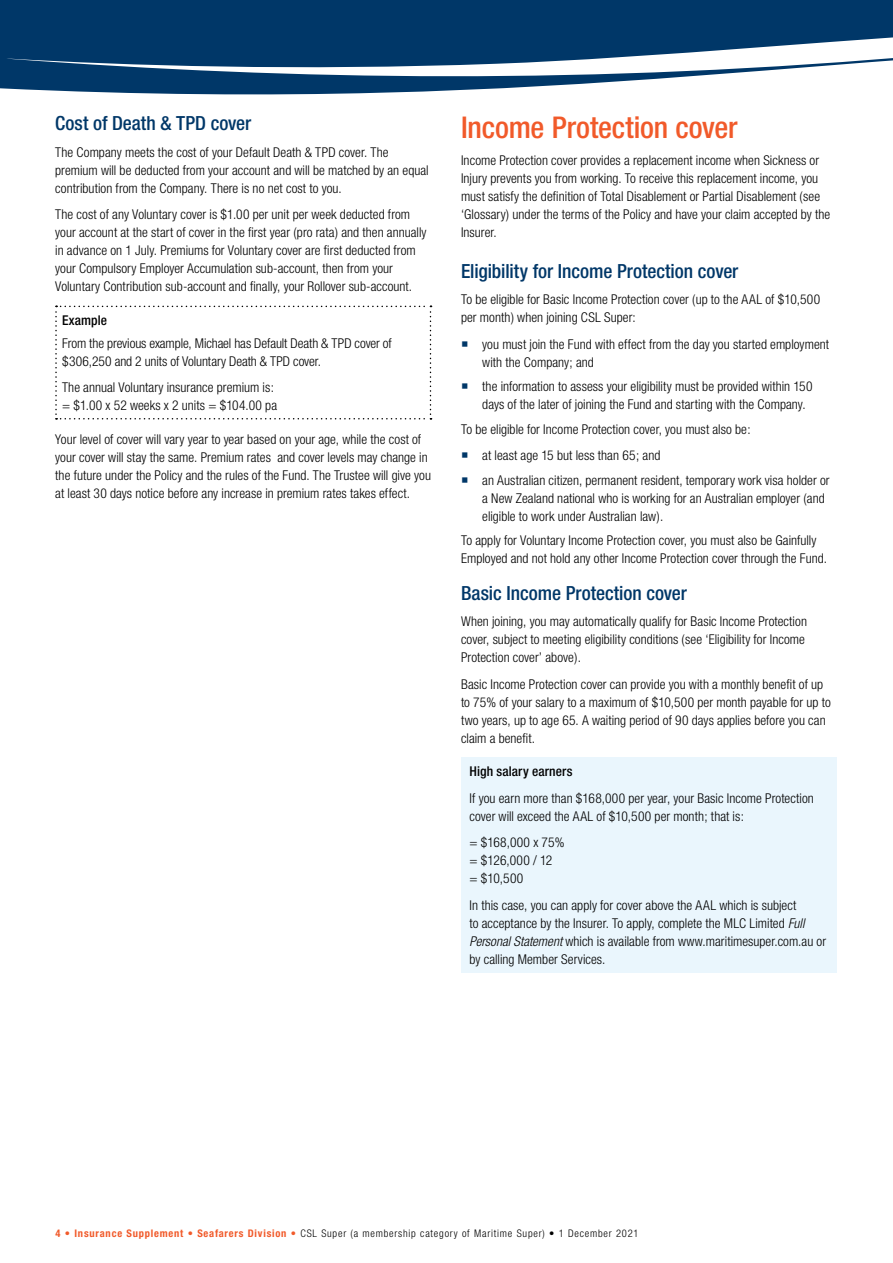
<style>
.page{position:relative;width:893px;height:1263px;background:#fff}
.page>*{position:absolute;margin:0;border:0;box-sizing:border-box;transform-origin:0 0}
.t1{font:500 condensed 30px "Helvetica Neue";letter-spacing:-.005em;color:#f15a2a}
.t2{font:500 condensed 19.5px "Helvetica Neue";letter-spacing:-.005em;color:#003768}
.t3{font:300 condensed 13.5px/18px "Helvetica Neue";letter-spacing:.005em;color:#000}
.t4{font:500 condensed 13.5px "Helvetica Neue";letter-spacing:.01em;color:#000}
.t5{font:300 condensed 10.5px "Helvetica Neue";letter-spacing:.075em;color:#000}
.s1{font-style:italic}
.s2{font-weight:700;color:#f15a2a}
.s3{color:#f15a2a}
</style>
<div class="page">
<svg style="left:0;top:0;width:893px;height:95px;fill:#003768"></svg>
<svg style="left:55px;top:306px;width:376px;height:113px"></svg>
<div style="left:461px;top:757px;width:376px;height:215px;background:#eaf6fd"></div>
<h2 class="t2" style="left:55px;top:112px;width:198px">Cost of Death &amp; TPD cover</h2>
<p class="t3" style="left:55px;top:143px;width:375px">The Company meets the cost of your Default Death &amp; TPD cover. The premium will be deducted from your account and will be matched by an equal contribution from the Company. There is no net cost to you.</p>
<p class="t3" style="left:55px;top:205px;width:373px">The cost of any Voluntary cover is $1.00 per unit per week deducted from your account at the start of cover in the first year (pro rata) and then annually in advance on 1 July. Premiums for Voluntary cover are first deducted from your Compulsory Employer Accumulation sub-account, then from your Voluntary Contribution sub-account and finally, your Rollover sub-account.</p>
<p class="t4" style="left:62px;top:313px;width:47px">Example</p>
<p class="t3" style="left:62px;top:334px;width:331px">From the previous example, Michael has Default Death &amp; TPD cover of $306,250 and 2 units of Voluntary Death &amp; TPD cover.</p>
<p class="t3" style="left:62px;top:378px;width:217px">The annual Voluntary insurance premium is: = $1.00 x 52 weeks x 2 units = $104.00 pa</p>
<p class="t3" style="left:55px;top:430px;width:377px">Your level of cover will vary year to year based on your age, while the cost of your cover will stay the same. Premium rates and cover levels may change in the future under the Policy and the rules of the Fund. The Trustee will give you at least 30 days notice before any increase in premium rates takes effect.</p>
<h1 class="t1" style="left:461px;top:110px;width:278px">Income Protection cover</h1>
<p class="t3" style="left:461px;top:151px;width:371px">Income Protection cover provides a replacement income when Sickness or Injury prevents you from working. To receive this replacement income, you must satisfy the definition of Total Disablement or Partial Disablement (see ‘Glossary) under the terms of the Policy and have your claim accepted by the Insurer.</p>
<h2 class="t2" style="left:461px;top:259px;width:279px">Eligibility for Income Protection cover</h2>
<p class="t3" style="left:461px;top:290px;width:361px">To be eligible for Basic Income Protection cover (up to the AAL of $10,500 per month) when joining CSL Super:</p>
<p class="t3" style="left:482px;top:335px;width:348px">you must join the Fund with effect from the day you started employment with the Company; and</p>
<p class="t3" style="left:482px;top:377px;width:332px">the information to assess your eligibility must be provided within 150 days of the later of joining the Fund and starting with the Company.</p>
<p class="t3" style="left:482px;top:415px;width:270px;line-height:26.5px;text-indent:-21px">To be eligible for Income Protection cover, you must also be: at least age 15 but less than 65; and</p>
<p class="t3" style="left:482px;top:471px;width:349px">an Australian citizen, permanent resident, temporary work visa holder or a New Zealand national who is working for an Australian employer (and eligible to work under Australian law).</p>
<p class="t3" style="left:461px;top:531px;width:368px">To apply for Voluntary Income Protection cover, you must also be Gainfully<br>Employed and not hold any other Income Protection cover through the Fund.</p>
<h2 class="t2" style="left:461px;top:581px;width:228px">Basic Income Protection cover</h2>
<p class="t3" style="left:461px;top:612px;width:347px">When joining, you may automatically qualify for Basic Income Protection cover, subject to meeting eligibility conditions (see ‘Eligibility for Income<br>Protection cover’ above).</p>
<p class="t3" style="left:461px;top:675px;width:371px">Basic Income Protection cover can provide you with a monthly benefit of up to 75% of your salary to a maximum of $10,500 per month payable for up to two years, up to age 65. A waiting period of 90 days applies before you can claim a benefit.</p>
<p class="t4" style="left:469px;top:763px;width:104px">High salary earners</p>
<p class="t3" style="left:469px;top:789px;width:346px">If you earn more than $168,000 per year, your Basic Income Protection cover will exceed the AAL of $10,500 per month; that is:</p>
<p class="t3" style="left:469px;top:833px;width:97px">= $168,000 x 75% = $126,000 / 12<br>= $10,500</p>
<p class="t3" style="left:469px;top:896px;width:358px">In this case, you can apply for cover above the AAL which is subject<br>to acceptance by the Insurer. To apply, complete the MLC Limited <span class="s1">Full Personal Statement</span> which is available from www.maritimesuper.com.au or by calling Member Services.</p>
<p class="t5" style="left:56px;top:1227px;width:585px"><span class="s2">4 • Insurance Supplement • Seafarers Division</span> <span class="s3">•</span> CSL Super (a membership category of Maritime Super) • 1 December 2021</p>
</div>
